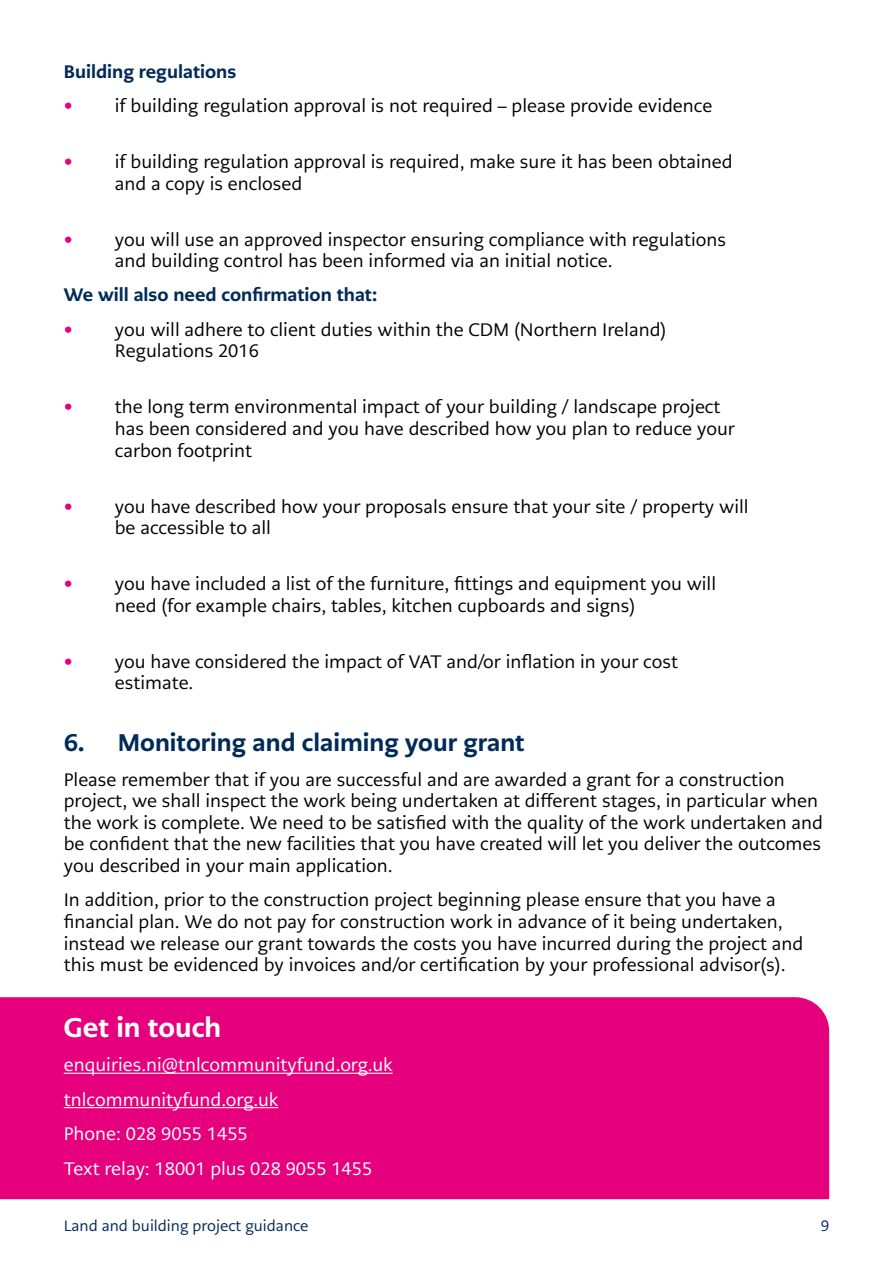
<style>
.page{position:relative;width:893px;height:1263px;background:#fff}
.page>*{position:absolute;margin:0;border:0;box-sizing:border-box;transform-origin:0 0}
.H2-_White{font:800 27px "PMN Caecilia Sans Text";color:#fff}
.H3{font:800 24px "PMN Caecilia Sans Text";color:#002b57}
.Body_bullet{font:18px/21.6px "PMN Caecilia Sans Text";color:#000}
.Body{font:18px/21.6px "PMN Caecilia Sans Text";color:#000}
.Body_white{font:18px "PMN Caecilia Sans Text";color:#fff}
.Body_bold{font:800 18px "PMN Caecilia Sans Text";color:#002b57}
.t1{font:15px "PMN Caecilia Sans Text";color:#002b57}
.s1{color:#e6007e}
</style>
<div class="page">
<div style="left:0;top:997px;width:829px;height:202px;background:#e6007e"></div>
<hr style="left:64px;top:1073px;width:329px;height:1px;background:#fff">
<hr style="left:64px;top:1107px;width:214px;height:1px;background:#fff">
<p class="Body_bold" style="left:64px;top:59px;width:174px">Building regulations</p>
<p class="Body_bullet" style="left:64px;top:95px;width:650px"><span class="s1">•</span> if building regulation approval is not required – please provide evidence</p>
<p class="Body_bullet" style="left:115px;top:151px;width:619px;text-indent:-51px"><span class="s1">•</span> if building regulation approval is required, make sure it has been obtained and a copy is enclosed</p>
<p class="Body_bullet" style="left:115px;top:228px;width:613px;text-indent:-51px"><span class="s1">•</span> you will use an approved inspector ensuring compliance with regulations and building control has been informed via an initial notice.</p>
<p class="Body_bold" style="left:64px;top:283px;width:315px">We will also need confirmation that:</p>
<p class="Body_bullet" style="left:115px;top:319px;width:553px;text-indent:-51px"><span class="s1">•</span> you will adhere to client duties within the CDM (Northern Ireland)<br>Regulations 2016</p>
<p class="Body_bullet" style="left:115px;top:396px;width:621px;text-indent:-51px"><span class="s1">•</span> the long term environmental impact of your building / landscape project has been considered and you have described how you plan to reduce your carbon footprint</p>
<p class="Body_bullet" style="left:115px;top:495px;width:635px;text-indent:-51px"><span class="s1">•</span> you have described how your proposals ensure that your site / property will be accessible to all</p>
<p class="Body_bullet" style="left:115px;top:573px;width:603px;text-indent:-51px"><span class="s1">•</span> you have included a list of the furniture, fittings and equipment you will need (for example chairs, tables, kitchen cupboards and signs)</p>
<p class="Body_bullet" style="left:115px;top:650px;width:565px;text-indent:-51px"><span class="s1">•</span> you have considered the impact of VAT and/or inflation in your cost estimate.</p>
<h2 class="H3" style="left:64px;top:727px;width:462px">6. Monitoring and claiming your grant</h2>
<p class="Body" style="left:64px;top:768px;width:761px">Please remember that if you are successful and are awarded a grant for a construction project, we shall inspect the work being undertaken at different stages, in particular when the work is complete. We need to be satisfied with the quality of the work undertaken and be confident that the new facilities that you have created will let you deliver the outcomes you described in your main application.</p>
<p class="Body" style="left:64px;top:889px;width:741px">In addition, prior to the construction project beginning please ensure that you have a financial plan. We do not pay for construction work in advance of it being undertaken, instead we release our grant towards the costs you have incurred during the project and this must be evidenced by invoices and/or certification by your professional advisor(s).</p>
<h2 class="H2-_White" style="left:64px;top:1009px;width:159px">Get in touch</h2>
<p class="Body_white" style="left:64px;top:1054px;width:330px">enquiries.ni@tnlcommunityfund.org.uk</p>
<p class="Body_white" style="left:64px;top:1088px;width:216px">tnlcommunityfund.org.uk</p>
<p class="Body_white" style="left:64px;top:1122px;width:186px">Phone: 028 9055 1455</p>
<p class="Body_white" style="left:64px;top:1157px;width:310px">Text relay: 18001 plus 028 9055 1455</p>
<p class="t1" style="left:64px;top:1216px;width:246px">Land and building project guidance</p>
<p class="t1" style="left:821px;top:1216px;width:10px">9</p>
</div>
